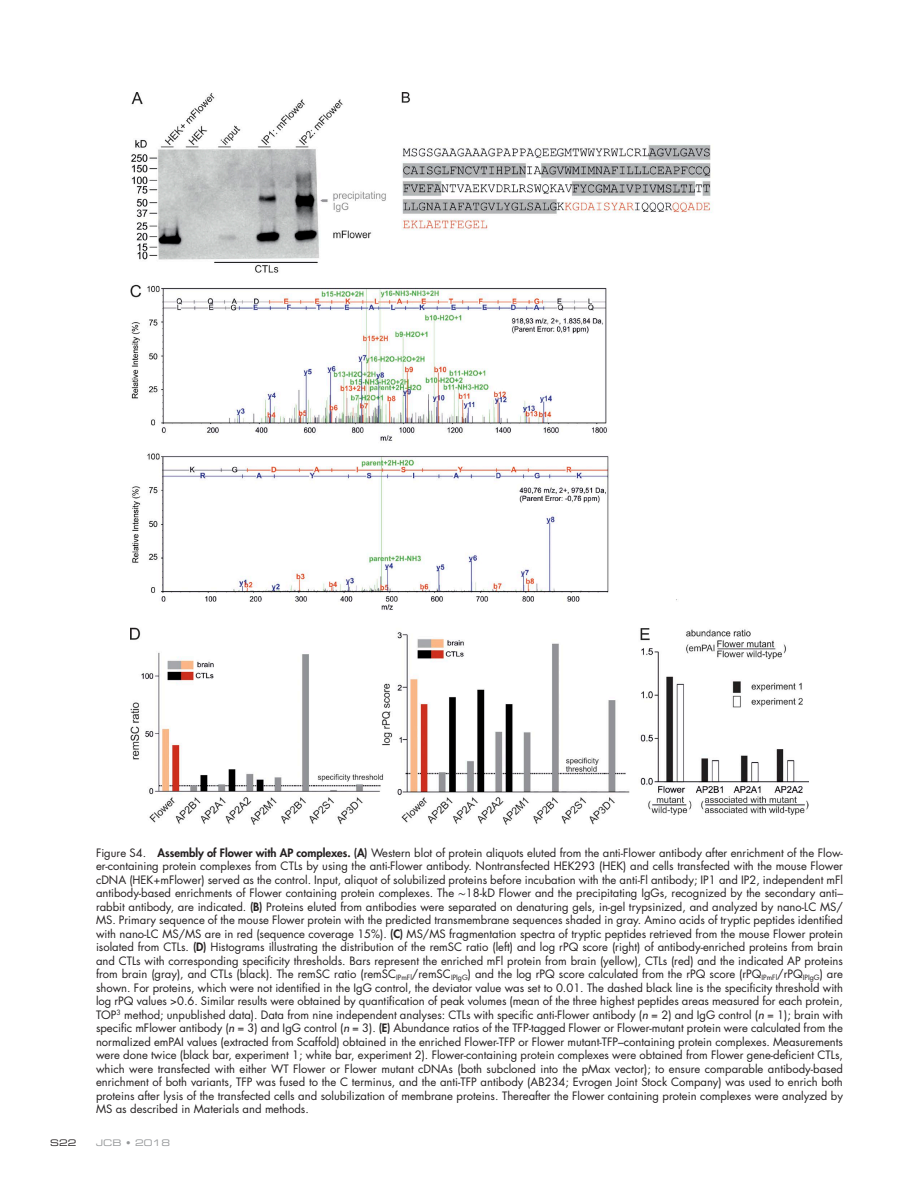
<style>
.page{position:relative;width:918px;height:1188px;background:#fff}
.page>*{position:absolute;margin:0;border:0;box-sizing:border-box;transform-origin:0 0}
.t1{font:11.25px/13.5px "Futura Std";color:#231f20;text-align:justify}
.t2{font:9px "Eurostile LT Std Ex 2";letter-spacing:.01em;color:#949698}
.t3{font:9px "Eurostile LT Std Ex 2";color:#231f20}
.s1{font-weight:800}
.s2{font-family:"STIX General"}
.s3{font-weight:500;font-style:italic}
</style>
<div class="page">
<img style="left:131px;top:92px;width:677px;height:733px">
<p class="t1" style="left:96px;top:846px;width:749px">Figure S4. <span class="s1">Assembly of Flower with AP complexes. (A)</span> Western blot of protein aliquots eluted from the anti-Flower antibody after enrichment of the Flow&shy;er-containing protein complexes from CTLs by using the anti-Flower antibody. Nontransfected HEK293 (HEK) and cells transfected with the mouse Flower cDNA (HEK+mFlower) served as the control. Input, aliquot of solubilized proteins before incubation with the anti-Fl antibody; IP1 and IP2, independent mFl antibody-based enrichments of Flower containing protein complexes. The <span class="s2">∼</span>18-kD Flower and the precipitating IgGs, recognized by the secondary anti– rabbit antibody, are indicated. <span class="s1">(B)</span> Proteins eluted from antibodies were separated on denaturing gels, in-gel trypsinized, and analyzed by nano-LC MS/ MS. Primary sequence of the mouse Flower protein with the predicted transmembrane sequences shaded in gray. Amino acids of tryptic peptides identified with nano-LC MS/MS are in red (sequence coverage 15%). <span class="s1">(C)</span> MS/MS fragmentation spectra of tryptic peptides retrieved from the mouse Flower protein isolated from CTLs. <span class="s1">(D)</span> Histograms illustrating the distribution of the remSC ratio (left) and log rPQ score (right) of antibody-enriched proteins from brain and CTLs with corresponding specificity thresholds. Bars represent the enriched mFl protein from brain (yellow), CTLs (red) and the indicated AP proteins from brain (gray), and CTLs (black). The remSC ratio (remSC<sub>IPmFl</sub>/remSC<sub>IPIgG</sub>) and the log rPQ score calculated from the rPQ score (rPQ<sub>IPmFl</sub>/rPQ<sub>IPIgG</sub>) are shown. For proteins, which were not identified in the IgG control, the deviator value was set to 0.01. The dashed black line is the specificity threshold with log rPQ values &gt;0.6. Similar results were obtained by quantification of peak volumes (mean of the three highest peptides areas measured for each protein, TOP<sup>3</sup> method; unpublished data). Data from nine independent analyses: CTLs with specific anti-Flower antibody (<span class="s3">n</span> = 2) and IgG control (<span class="s3">n</span> = 1); brain with specific mFlower antibody (<span class="s3">n</span> = 3) and IgG control (<span class="s3">n</span> = 3). <span class="s1">(E)</span> Abundance ratios of the TFP-tagged Flower or Flower-mutant protein were calculated from the normalized emPAI values (extracted from Scaffold) obtained in the enriched Flower-TFP or Flower mutant-TFP–containing protein complexes. Measurements were done twice (black bar, experiment 1; white bar, experiment 2). Flower-containing protein complexes were obtained from Flower gene-deficient CTLs, which were transfected with either WT Flower or Flower mutant cDNAs (both subcloned into the pMax vector); to ensure comparable antibody-based enrichment of both variants, TFP was fused to the C terminus, and the anti-TFP antibody (AB234; Evrogen Joint Stock Company) was used to enrich both proteins after lysis of the transfected cells and solubilization of membrane proteins. Thereafter the Flower containing protein complexes were analyzed by MS as described in Materials and methods.</p>
<p class="t3" style="left:50px;top:1136px;width:28px">S22</p>
<p class="t2" style="left:96px;top:1136px;width:76px">JCB • 2018</p>
</div>
